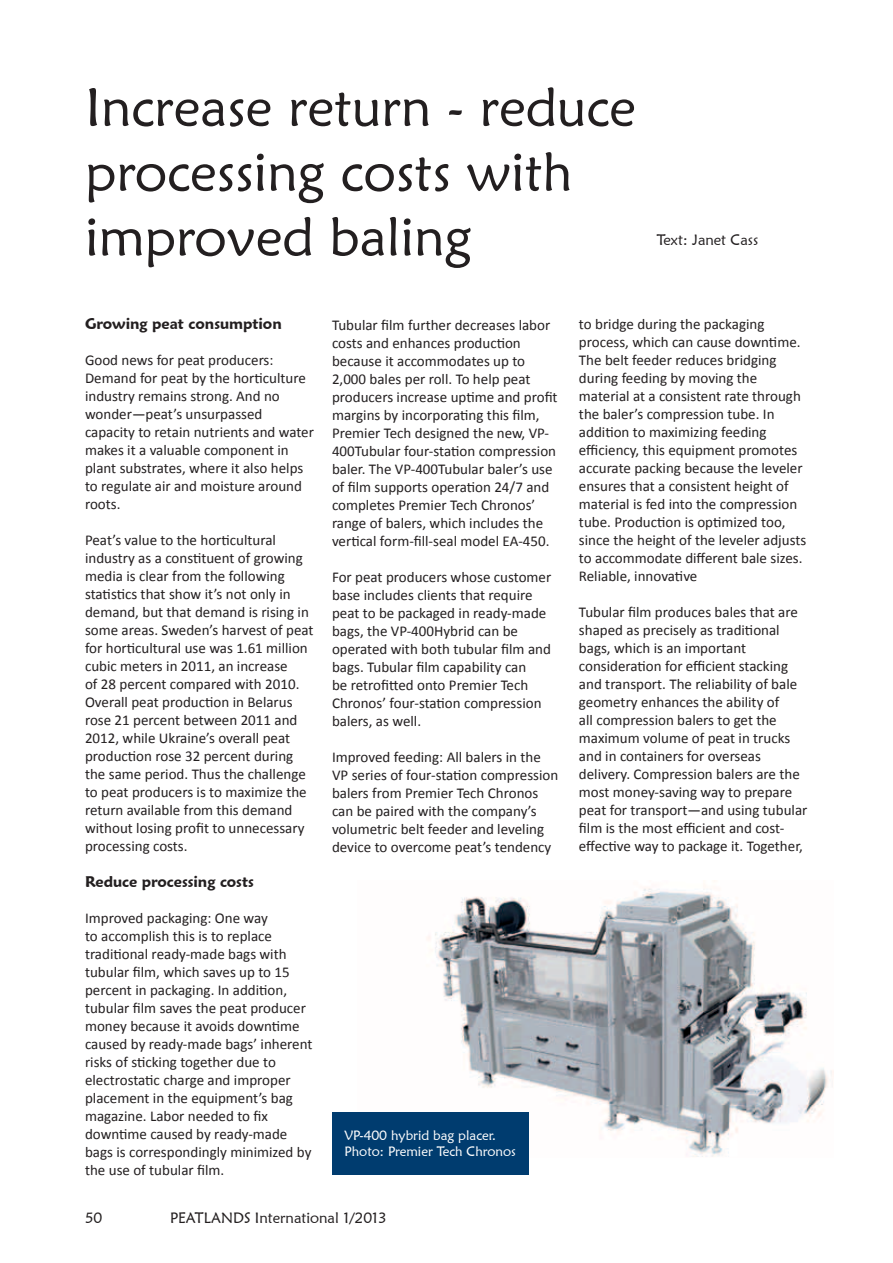
<style>
.page{position:relative;width:893px;height:1263px;background:#fff}
.page>*{position:absolute;margin:0;border:0;box-sizing:border-box;transform-origin:0 0}
.t1{font:54px/64.8px "Maiandra GD";color:#231f20}
.t2{font:15px/18px "Calibri";color:#231f20}
.t3{font:15px "Maiandra GD";color:#231f20}
.t4{font:600 15px "Maiandra GD";color:#231f20}
.t5{font:13.5px/16.2px "Maiandra GD";color:#fff}
</style>
<div class="page">
<img style="left:427px;top:880px;width:406px;height:277px">
<div style="left:332px;top:1112px;width:197px;height:63px;background:#003c6f"></div>
<h1 class="t1" style="left:85px;top:74px;width:552px">Increase return - reduce processing costs with improved baling</h1>
<p class="t3" style="left:657px;top:231px;width:103px">Text: Janet Cass</p>
<p class="t4" style="left:85px;top:315px;width:198px">Growing peat consumption</p>
<p class="t2" style="left:85px;top:351px;width:230px">Good news for peat producers:<br>Demand for peat by the horticulture industry remains strong. And no wonder—peat’s unsurpassed capacity to retain nutrients and water makes it a valuable component in plant substrates, where it also helps to regulate air and moisture around roots.</p>
<p class="t2" style="left:85px;top:531px;width:230px">Peat’s value to the horticultural industry as a constituent of growing media is clear from the following statistics that show it’s not only in demand, but that demand is rising in some areas. Sweden’s harvest of peat for horticultural use was 1.61 million cubic meters in 2011, an increase<br>of 28 percent compared with 2010.<br>Overall peat production in Belarus rose 21 percent between 2011 and 2012, while Ukraine’s overall peat production rose 32 percent during the same period. Thus the challenge to peat producers is to maximize the return available from this demand without losing profit to unnecessary processing costs.</p>
<p class="t4" style="left:85px;top:873px;width:170px">Reduce processing costs</p>
<p class="t2" style="left:85px;top:909px;width:229px">Improved packaging: One way<br>to accomplish this is to replace traditional ready-made bags with tubular film, which saves up to 15 percent in packaging. In addition, tubular film saves the peat producer money because it avoids downtime caused by ready-made bags’ inherent risks of sticking together due to electrostatic charge and improper placement in the equipment’s bag magazine. Labor needed to fix downtime caused by ready-made bags is correspondingly minimized by the use of tubular film.</p>
<p class="t2" style="left:332px;top:315px;width:227px">Tubular film further decreases labor costs and enhances production because it accommodates up to 2,000 bales per roll. To help peat producers increase uptime and profit margins by incorporating this film, Premier Tech designed the new, VP-400Tubular four-station compression baler. The VP-400Tubular baler’s use of film supports operation 24/7 and completes Premier Tech Chronos’ range of balers, which includes the vertical form-fill-seal model EA-450.</p>
<p class="t2" style="left:332px;top:567px;width:221px">For peat producers whose customer base includes clients that require peat to be packaged in ready-made bags, the VP-400Hybrid can be operated with both tubular film and bags. Tubular film capability can<br>be retrofitted onto Premier Tech<br>Chronos’ four-station compression balers, as well.</p>
<p class="t2" style="left:332px;top:747px;width:228px">Improved feeding: All balers in the VP series of four-station compression balers from Premier Tech Chronos can be paired with the company’s volumetric belt feeder and leveling device to overcome peat’s tendency</p>
<p class="t5" style="left:344px;top:1127px;width:173px">VP-400 hybrid bag placer.<br>Photo: Premier Tech Chronos</p>
<p class="t3" style="left:85px;top:1209px;width:19px">50</p>
<p class="t3" style="left:170px;top:1209px;width:218px">PEATLANDS International 1/2013</p>
<p class="t2" style="left:579px;top:314px;width:229px">to bridge during the packaging process, which can cause downtime.<br>The belt feeder reduces bridging during feeding by moving the material at a consistent rate through the baler’s compression tube. In addition to maximizing feeding efficiency, this equipment promotes accurate packing because the leveler ensures that a consistent height of material is fed into the compression tube. Production is optimized too, since the height of the leveler adjusts to accommodate different bale sizes.<br>Reliable, innovative</p>
<p class="t2" style="left:579px;top:602px;width:230px">Tubular film produces bales that are shaped as precisely as traditional bags, which is an important consideration for efficient stacking and transport. The reliability of bale geometry enhances the ability of<br>all compression balers to get the maximum volume of peat in trucks and in containers for overseas delivery. Compression balers are the most money-saving way to prepare peat for transport—and using tubular film is the most efficient and cost&shy;effective way to package it. Together,</p>
</div>
